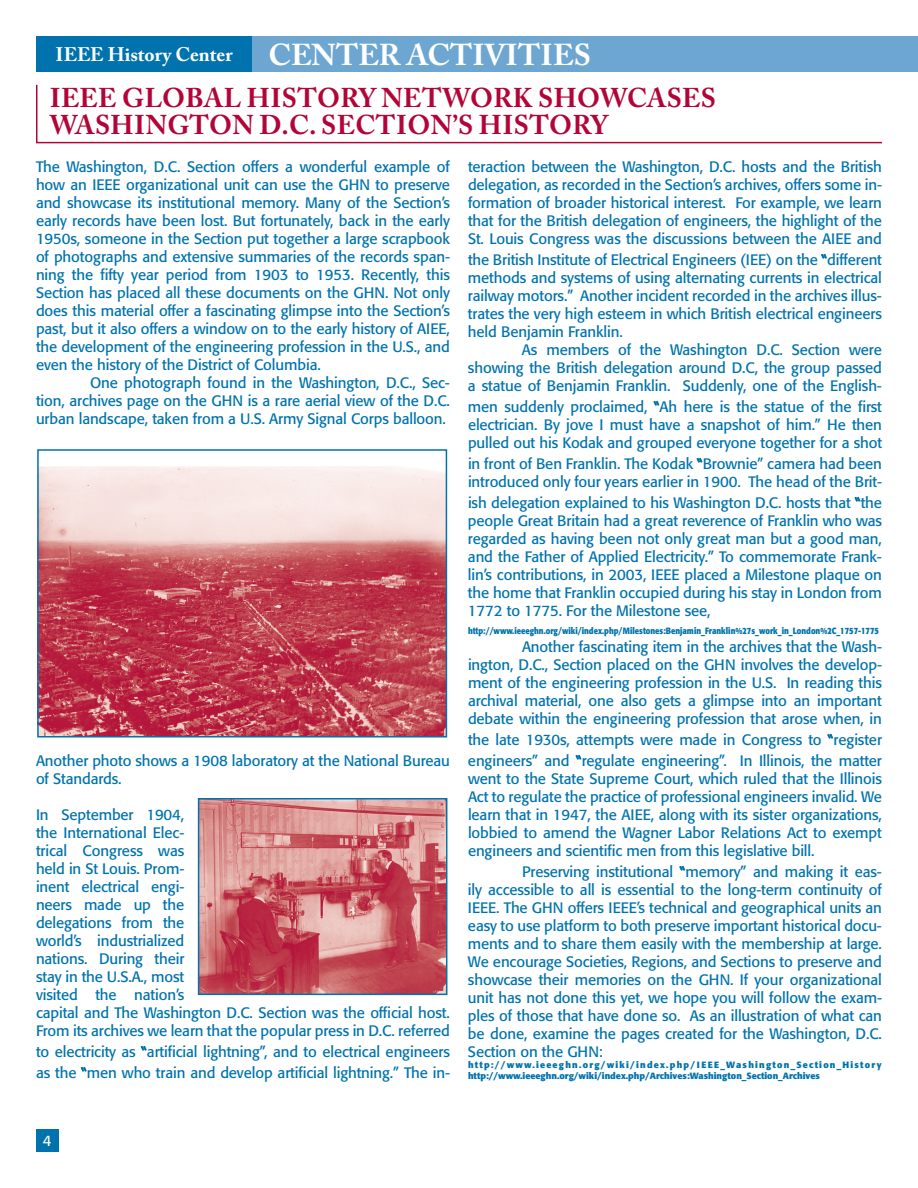
<style>
.page{position:relative;width:918px;height:1188px;background:#fff}
.page>*{position:absolute;margin:0;border:0;box-sizing:border-box;transform-origin:0 0}
.t1{font:700 30px "Adobe Caslon Pro";color:#fff}
.t2{font:700 27px/27px "Adobe Caslon Pro";letter-spacing:.015em;color:#b30437}
.t3{font:700 19.5px "Adobe Caslon Pro";color:#fff}
.t4{font:15px/18px "Formata BQ";letter-spacing:-.01em;color:#0073ae;text-align:justify}
.t5{font:15px "Formata BQ";color:#fff}
.t6{font:700 9px/10.8px "Formata BQ";color:#0073ae}
.t7{font:700 9px "Formata BQ";color:#0073ae;scale:.85 1}
.s1{font-family:"Skia"}
</style>
<div class="page">
<div style="left:36px;top:36px;width:882px;height:36px;background:#6da7d1"></div>
<div style="left:36px;top:36px;width:216px;height:36px;background:#0073ae"></div>
<div style="left:36px;top:1130px;width:22px;height:22px;background:#0073ae"></div>
<svg style="left:141px;top:1046px;width:6px;height:5px"></svg>
<svg style="left:81px;top:1067px;width:6px;height:5px"></svg>
<svg style="left:821px;top:254px;width:6px;height:5px"></svg>
<svg style="left:653px;top:401px;width:6px;height:5px"></svg>
<svg style="left:697px;top:458px;width:5px;height:5px"></svg>
<svg style="left:855px;top:497px;width:5px;height:5px"></svg>
<svg style="left:827px;top:734px;width:6px;height:5px"></svg>
<svg style="left:576px;top:755px;width:5px;height:5px"></svg>
<svg style="left:679px;top:866px;width:6px;height:5px"></svg>
<svg style="left:36px;top:84px;width:846px;height:60px"></svg>
<img style="left:40px;top:466px;width:404px;height:269px">
<div style="left:37px;top:449px;width:410px;height:289px;border:2px solid #0073ae"></div>
<img style="left:201px;top:801px;width:243px;height:191px">
<div style="left:198px;top:798px;width:249px;height:197px;border:2px solid #0073ae"></div>
<h3 class="t3" style="left:56px;top:43px;width:179px">IEEE History Center</h3>
<h1 class="t1" style="left:268px;top:37px;width:324px">CENTER ACTIVITIES</h1>
<h2 class="t2" style="left:50px;top:85px;width:116px">IEEE GLOBAL</h2>
<h2 class="t2" style="left:247px;top:85px;width:73px">HISTOR</h2>
<h2 class="t2" style="left:360px;top:85px;width:87px">Y NETWOR</h2>
<h2 class="t2" style="left:50px;top:85px;width:668px;text-indent:463px">K SHOWCASES<br>WASHINGTON D.C. SECTION’S HISTOR</h2>
<h2 class="t2" style="left:592px;top:112px;width:18px">Y</h2>
<p class="t4" style="left:36px;top:158px;width:416px">The Washington, D.C. Section offers a wonderful example of how an IEEE organizational unit can use the GHN to preserve and showcase its institutional memory. Many of the Section’s early records have been lost. But fortunately, back in the early 1950s, someone in the Section put together a large scrapbook of photographs and extensive summaries of the records span&shy;ning the fifty year period from 1903 to 1953. Recently, this Section has placed all these documents on the GHN. Not only does this material offer a fascinating glimpse into the Section’s past, but it also offers a window on to the early history of AIEE, the development of the engineering profession in the U.S., and even the history of the District of Columbia.</p>
<p class="t4" style="left:36px;top:374px;width:416px;text-indent:54px">One photograph found in the Washington, D.C., Sec&shy;tion, archives page on the GHN is a rare aerial view of the D.C. urban landscape, taken from a U.S. Army Signal Corps balloon.</p>
<p class="t4" style="left:36px;top:752px;width:416px">Another photo shows a 1908 laboratory at the National Bureau of Standards.</p>
<p class="t4" style="left:36px;top:806px;width:415px;text-align:left">In September 1904,<br>the International Elec-<br>trical Congress was<br>held in St Louis. Prom-<br>inent electrical engi-<br>neers made up the<br>delegations from the<br>world’s industrialized<br>nations. During their<br>stay in the U.S.A., most<br>visited the nation’s<br>capital and The Washington D.C. Section was the official host.<br>From its archives we learn that the popular press in D.C. referred</p>
<p class="t4" style="left:36px;top:1041px;width:416px;line-height:21px">to electricity as <span class="s1">“</span>artificial lightning”, and to electrical engineers as the <span class="s1">“</span>men who train and develop artificial lightning.” The in-</p>
<p class="t4" style="left:468px;top:158px;width:416px">teraction between the Washington, D.C. hosts and the British delegation, as recorded in the Section’s archives, offers some in&shy;formation of broader historical interest. For example, we learn that for the British delegation of engineers, the highlight of the St. Louis Congress was the discussions between the AIEE and</p>
<p class="t4" style="left:468px;top:251px;width:416px">the British Institute of Electrical Engineers (IEE) on the <span class="s1">“</span>different methods and systems of using alternating currents in electrical railway motors.” Another incident recorded in the archives illus&shy;trates the very high esteem in which British electrical engineers held Benjamin Franklin.</p>
<p class="t4" style="left:468px;top:341px;width:416px;text-indent:54px">As members of the Washington D.C. Section were showing the British delegation around D.C, the group passed a statue of Benjamin Franklin. Suddenly, one of the English-</p>
<p class="t4" style="left:468px;top:398px;width:416px">men suddenly proclaimed, <span class="s1">“</span>Ah here is the statue of the first electrician. By jove I must have a snapshot of him.” He then pulled out his Kodak and grouped everyone together for a shot</p>
<p class="t4" style="left:468px;top:455px;width:416px">in front of Ben Franklin. The Kodak <span class="s1">“</span>Brownie” camera had been introduced only four years earlier in 1900. The head of the Brit-</p>
<p class="t4" style="left:468px;top:494px;width:416px">ish delegation explained to his Washington D.C. hosts that <span class="s1">“</span>the people Great Britain had a great reverence of Franklin who was regarded as having been not only great man but a good man, and the Father of Applied Electricity.” To commemorate Frank&shy;lin’s contributions, in 2003, IEEE placed a Milestone plaque on the home that Franklin occupied during his stay in London from 1772 to 1775. For the Milestone see,</p>
<p class="t7" style="left:468px;top:625px;width:485px">http://www.ieeeghn.org/wiki/index.php/Milestones:Benjamin_Franklin%27s_work_in_London%2C_1757-1775</p>
<p class="t4" style="left:468px;top:638px;width:416px;text-indent:54px">Another fascinating item in the archives that the Wash&shy;ington, D.C., Section placed on the GHN involves the develop&shy;ment of the engineering profession in the U.S. In reading this archival material, one also gets a glimpse into an important debate within the engineering profession that arose when, in</p>
<p class="t4" style="left:468px;top:729px;width:416px;line-height:21px">the late 1930s, attempts were made in Congress to <span class="s1">“</span>register engineers” and <span class="s1">“</span>regulate engineering”. In Illinois, the matter</p>
<p class="t4" style="left:468px;top:770px;width:416px">went to the State Supreme Court, which ruled that the Illinois Act to regulate the practice of professional engineers invalid. We learn that in 1947, the AIEE, along with its sister organizations, lobbied to amend the Wagner Labor Relations Act to exempt engineers and scientific men from this legislative bill.</p>
<p class="t4" style="left:468px;top:863px;width:416px;text-indent:54px">Preserving institutional <span class="s1">“</span>memory” and making it eas&shy;ily accessible to all is essential to the long-term continuity of IEEE. The GHN offers IEEE’s technical and geographical units an easy to use platform to both preserve important historical docu&shy;ments and to share them easily with the membership at large.<br>We encourage Societies, Regions, and Sections to preserve and showcase their memories on the GHN. If your organizational unit has not done this yet, we hope you will follow the exam&shy;ples of those that have done so. As an illustration of what can be done, examine the pages created for the Washington, D.C.<br>Section on the GHN:</p>
<p class="t6" style="left:468px;top:1059px;width:415px">http://www.ieeeghn.org/wiki/index.php/IEEE_Washington_Section_History http://www.ieeeghn.org/wiki/index.php/Archives:Washington_Section_Archives</p>
<p class="t5" style="left:43px;top:1132px;width:10px">4</p>
</div>
